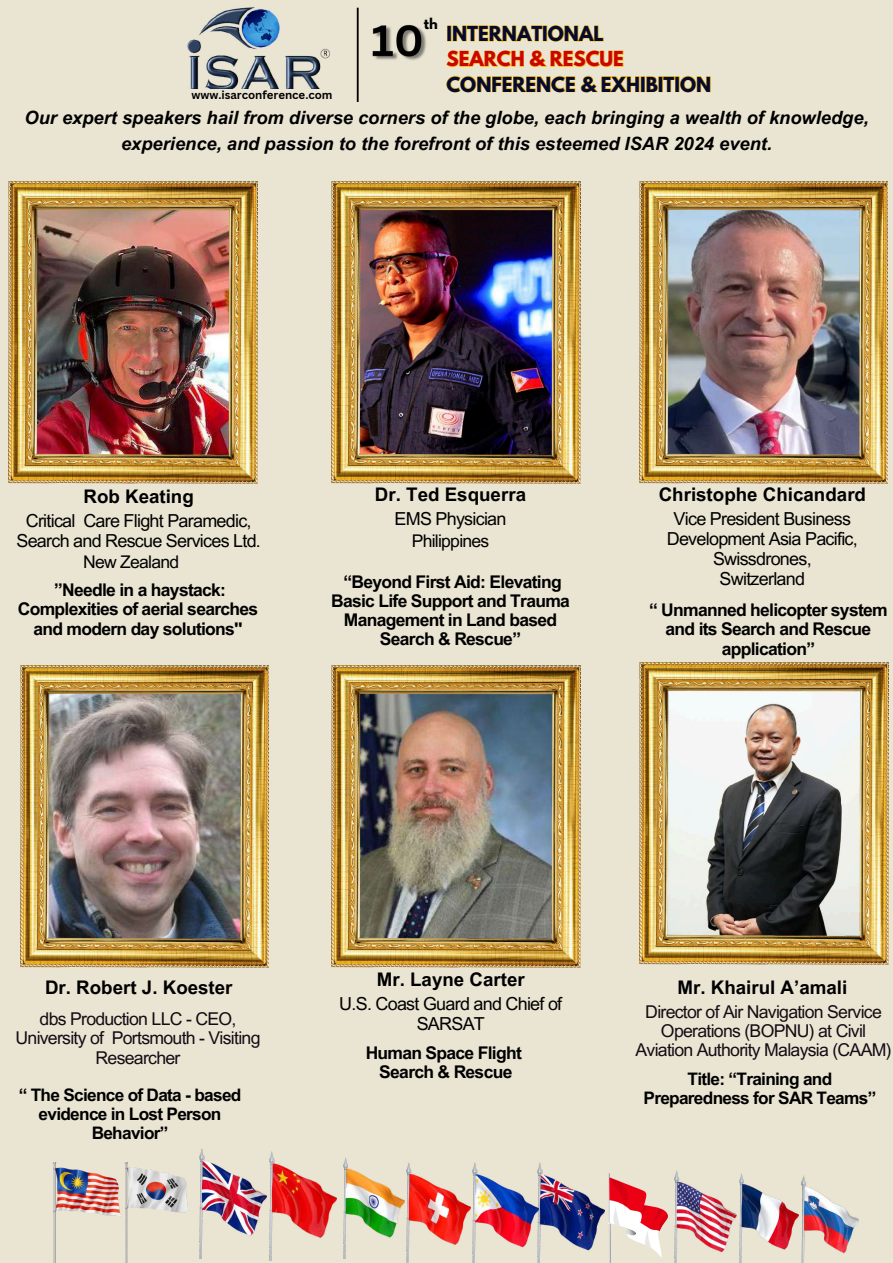
<style>
.page{position:relative;width:893px;height:1263px;background:#eae5d3}
.page>*{position:absolute;margin:0;border:0;box-sizing:border-box;transform-origin:0 0}
.t1{font:700 18.75px "Arial MT Pro";color:#000}
.t2{font:italic 700 18.3px/25.3px "Arial MT Pro";color:#000;text-align:center}
.t3{font:700 18.3px "League Spartan";color:#050a30}
.t4{font:700 18.3px "League Spartan";color:#ca0303}
.t5{font:17.92px/19.6px "Arial MT Pro";letter-spacing:-.04em;color:#000;text-align:center}
.t6{font:17.62px/19.1px "Arial MT Pro";letter-spacing:-.04em;color:#140b14;text-align:center}
.t7{font:700 17.48px/19.1px "Arial MT Pro";letter-spacing:-.04em;color:#000;text-align:center}
.t8{font:17.48px "Arial MT Pro";letter-spacing:-.04em;color:#000}
.t9{font:700 17.25px/19.1px "Arial MT Pro";letter-spacing:-.04em;color:#000;text-align:center}
.t10{font:700 13.12px "League Spartan";color:#000}
.t11{font:700 11.4px "Canva Sans";color:#000}
</style>
<div class="page">
<img style="left:8px;top:182px;width:249px;height:302px">
<img style="left:332px;top:665px;width:248px;height:302px">
<img style="left:332px;top:182px;width:248px;height:302px">
<img style="left:639px;top:182px;width:249px;height:302px">
<img style="left:20px;top:665px;width:249px;height:302px">
<img style="left:53px;top:1162px;width:67px;height:101px">
<img style="left:124px;top:1162px;width:64px;height:101px">
<img style="left:343px;top:1158px;width:61px;height:101px">
<img style="left:200px;top:1148px;width:67px;height:110px">
<img style="left:270px;top:1151px;width:66px;height:110px">
<img style="left:674px;top:1171px;width:63px;height:92px">
<img style="left:406px;top:1162px;width:64px;height:101px">
<img style="left:473px;top:1162px;width:131px;height:101px">
<svg style="left:607px;top:1173px;width:61px;height:90px"></svg>
<img style="left:740px;top:1173px;width:58px;height:90px">
<img style="left:801px;top:1175px;width:57px;height:88px">
<img style="left:640px;top:663px;width:248px;height:302px">
<img style="left:187px;top:7px;width:143px;height:82px">
<hr style="left:357px;top:8px;width:2px;height:94px;background:#000">
<img style="left:372px;top:24px;width:54px;height:36px">
<svg style="left:447px;top:25px;width:156px;height:17px"></svg>
<svg style="left:446px;top:51px;width:177px;height:16px"></svg>
<svg style="left:447px;top:76px;width:263px;height:16px"></svg>
<p class="t11" style="left:191px;top:87px;width:143px">www.isarconference.com</p>
<p class="t10" style="left:424px;top:17px;width:15px">th</p>
<p class="t3" style="left:446px;top:25px;width:159px">INTERNATIONAL</p>
<p class="t4" style="left:446px;top:50px;width:179px">SEARCH &amp; RESCUE</p>
<p class="t3" style="left:446px;top:75px;width:266px">CONFERENCE &amp; EXHIBITION</p>
<p class="t2" style="left:24px;top:108px;width:846px">Our expert speakers hail from diverse corners of the globe, each bringing a wealth of knowledge, experience, and passion to the forefront of this esteemed ISAR 2024 event.</p>
<p class="t1" style="left:83px;top:490px;width:112px">Rob Keating</p>
<p class="t5" style="left:16px;top:513px;width:246px">Critical Care Flight Paramedic,<br>Search and Rescue Services Ltd.</p>
<p class="t8" style="left:83px;top:556px;width:97px">New Zealand</p>
<p class="t7" style="left:18px;top:583px;width:242px">”Needle in a haystack:<br>Complexities of aerial searches and modern day solutions"</p>
<p class="t1" style="left:375px;top:488px;width:153px">Dr. Ted Esquerra</p>
<p class="t5" style="left:394px;top:512px;width:113px">EMS Physician</p>
<p class="t8" style="left:412px;top:534px;width:79px">Philippines</p>
<p class="t7" style="left:331px;top:574px;width:240px">“Beyond First Aid: Elevating<br>Basic Life Support and Trauma<br>Management in Land based<br>Search &amp; Rescue”</p>
<p class="t1" style="left:658px;top:488px;width:209px">Christophe Chicandard</p>
<p class="t5" style="left:667px;top:512px;width:192px">Vice President Business<br>Development Asia Pacific,<br>Swissdrones,<br>Switzerland</p>
<p class="t7" style="left:649px;top:603px;width:240px">“ Unmanned helicopter system and its Search and Rescue application”</p>
<p class="t1" style="left:45px;top:980px;width:189px">Dr. Robert J. Koester</p>
<p class="t6" style="left:16px;top:1012px;width:246px">dbs Production LLC - CEO,<br>University of Portsmouth - Visiting<br>Researcher</p>
<p class="t9" style="left:19px;top:1088px;width:224px">“ The Science of Data - based evidence in Lost Person<br>Behavior”</p>
<p class="t1" style="left:377px;top:973px;width:149px">Mr. Layne Carter</p>
<p class="t5" style="left:339px;top:996px;width:224px">U.S. Coast Guard and Chief of<br>SARSAT</p>
<p class="t7" style="left:366px;top:1045px;width:158px">Human Space Flight<br>Search &amp; Rescue</p>
<p class="t1" style="left:677px;top:980px;width:171px">Mr. Khairul A’amali</p>
<p class="t6" style="left:635px;top:1004px;width:258px">Director of Air Navigation Service<br>Operations (BOPNU) at Civil<br>Aviation Authority Malaysia (CAAM)</p>
<p class="t9" style="left:643px;top:1072px;width:234px;line-height:18.6px">Title: “Training and<br>Preparedness for SAR Teams”</p>
</div>
